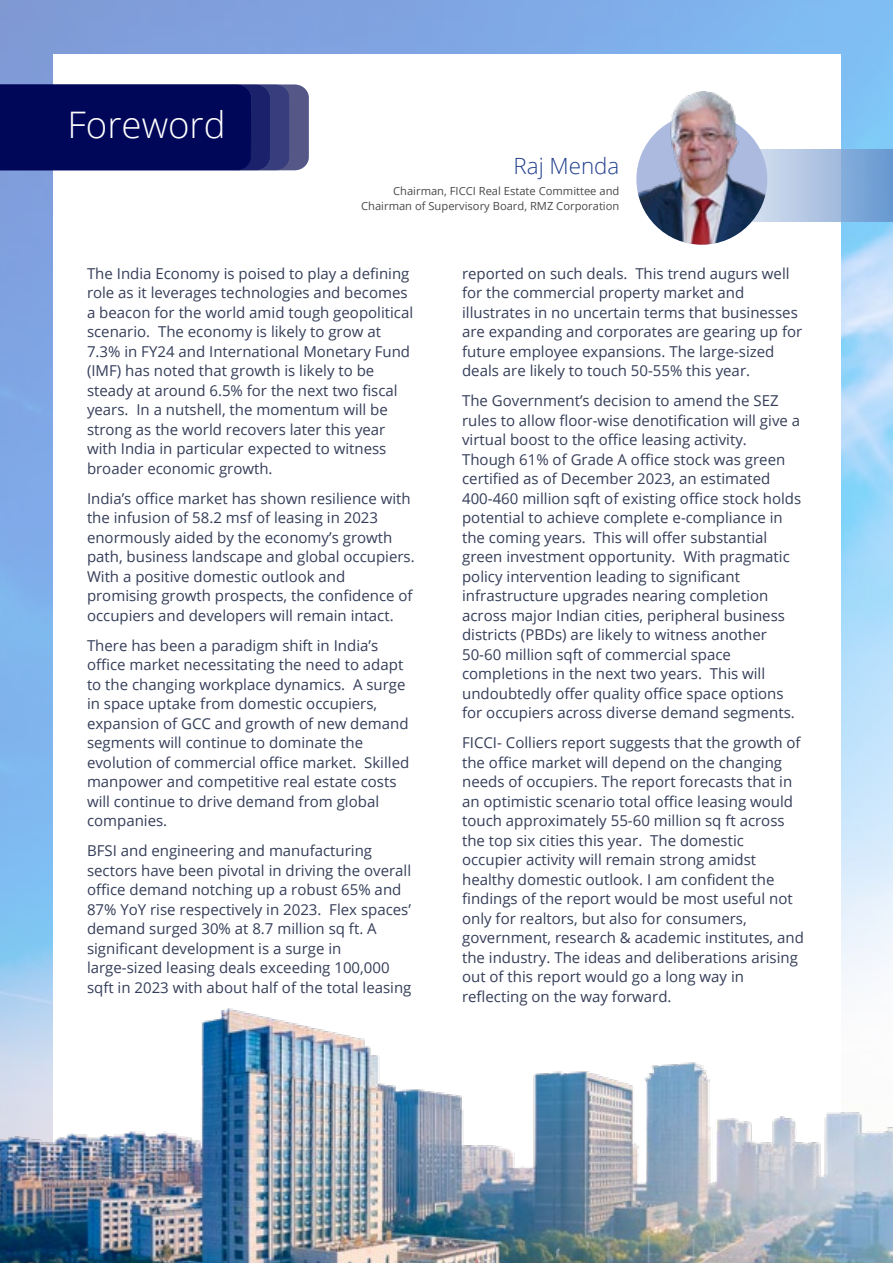
<style>
.page{position:relative;width:893px;height:1263px;background:#fff}
.page>*{position:absolute;margin:0;border:0;box-sizing:border-box;transform-origin:0 0}
.t1{font:300 36.6px "Open Sans";color:#fff}
.t2{font:300 22.35px "Open Sans";color:#23418e}
.t3{font:15px/19.5px "Open Sans";color:#353e59}
.t4{font:11.1px/15.3px "Open Sans";color:#4a4a4d;text-align:right}
</style>
<div class="page">
<img style="left:0;top:1px;width:893px;height:1262px">
<svg style="left:0;top:85px;width:309px;height:85px;background:#0a115f"></svg>
<svg style="left:649px;top:150px;width:244px;height:71px;background:#9cb9de"></svg>
<img style="left:659px;top:92px;width:83px;height:37px">
<img style="left:636px;top:114px;width:131px;height:131px;border-radius:65px">
<h1 class="t1" style="left:50px;top:100px;width:160px">Foreword</h1>
<h1 class="t1" style="left:67px;top:100px;width:160px">Foreword</h1>
<h2 class="t2" style="left:514px;top:150px;width:107px">Raj Menda</h2>
<p class="t4" style="left:361px;top:183px;width:260px">Chairman, FICCI Real Estate Committee and<br>Chairman of Supervisory Board, RMZ Corporation</p>
<p class="t3" style="left:87px;top:263px;width:328px">The India Economy is poised to play a defining role as it leverages technologies and becomes a beacon for the world amid tough geopolitical scenario. The economy is likely to grow at 7.3% in FY24 and International Monetary Fund (IMF) has noted that growth is likely to be steady at around 6.5% for the next two fiscal years. In a nutshell, the momentum will be strong as the world recovers later this year with India in particular expected to witness broader economic growth.</p>
<p class="t3" style="left:87px;top:488px;width:329px">India’s office market has shown resilience with the infusion of 58.2 msf of leasing in 2023 enormously aided by the economy’s growth path, business landscape and global occupiers.<br>With a positive domestic outlook and promising growth prospects, the confidence of occupiers and developers will remain intact.</p>
<p class="t3" style="left:87px;top:635px;width:324px">There has been a paradigm shift in India’s office market necessitating the need to adapt to the changing workplace dynamics. A surge in space uptake from domestic occupiers, expansion of GCC and growth of new demand segments will continue to dominate the evolution of commercial office market. Skilled manpower and competitive real estate costs will continue to drive demand from global companies.</p>
<p class="t3" style="left:87px;top:841px;width:326px">BFSI and engineering and manufacturing sectors have been pivotal in driving the overall office demand notching up a robust 65% and 87% YoY rise respectively in 2023. Flex spaces’ demand surged 30% at 8.7 million sq ft. A significant development is a surge in large-sized leasing deals exceeding 100,000 sqft in 2023 with about half of the total leasing</p>
<p class="t3" style="left:462px;top:263px;width:342px">reported on such deals. This trend augurs well for the commercial property market and illustrates in no uncertain terms that businesses are expanding and corporates are gearing up for future employee expansions. The large-sized deals are likely to touch 50-55% this year.</p>
<p class="t3" style="left:462px;top:391px;width:341px">The Government’s decision to amend the SEZ rules to allow floor-wise denotification will give a virtual boost to the office leasing activity.<br>Though 61% of Grade A office stock was green certified as of December 2023, an estimated 400-460 million sqft of existing office stock holds potential to achieve complete e-compliance in the coming years. This will offer substantial green investment opportunity. With pragmatic policy intervention leading to significant infrastructure upgrades nearing completion across major Indian cities, peripheral business districts (PBDs) are likely to witness another 50-60 million sqft of commercial space completions in the next two years. This will undoubtedly offer quality office space options for occupiers across diverse demand segments.</p>
<p class="t3" style="left:462px;top:733px;width:343px">FICCI- Colliers report suggests that the growth of the office market will depend on the changing needs of occupiers. The report forecasts that in an optimistic scenario total office leasing would touch approximately 55-60 million sq ft across the top six cities this year. The domestic occupier activity will remain strong amidst healthy domestic outlook. I am confident the findings of the report would be most useful not only for realtors, but also for consumers, government, research &amp; academic institutes, and the industry. The ideas and deliberations arising out of this report would go a long way in reflecting on the way forward.</p>
</div>
